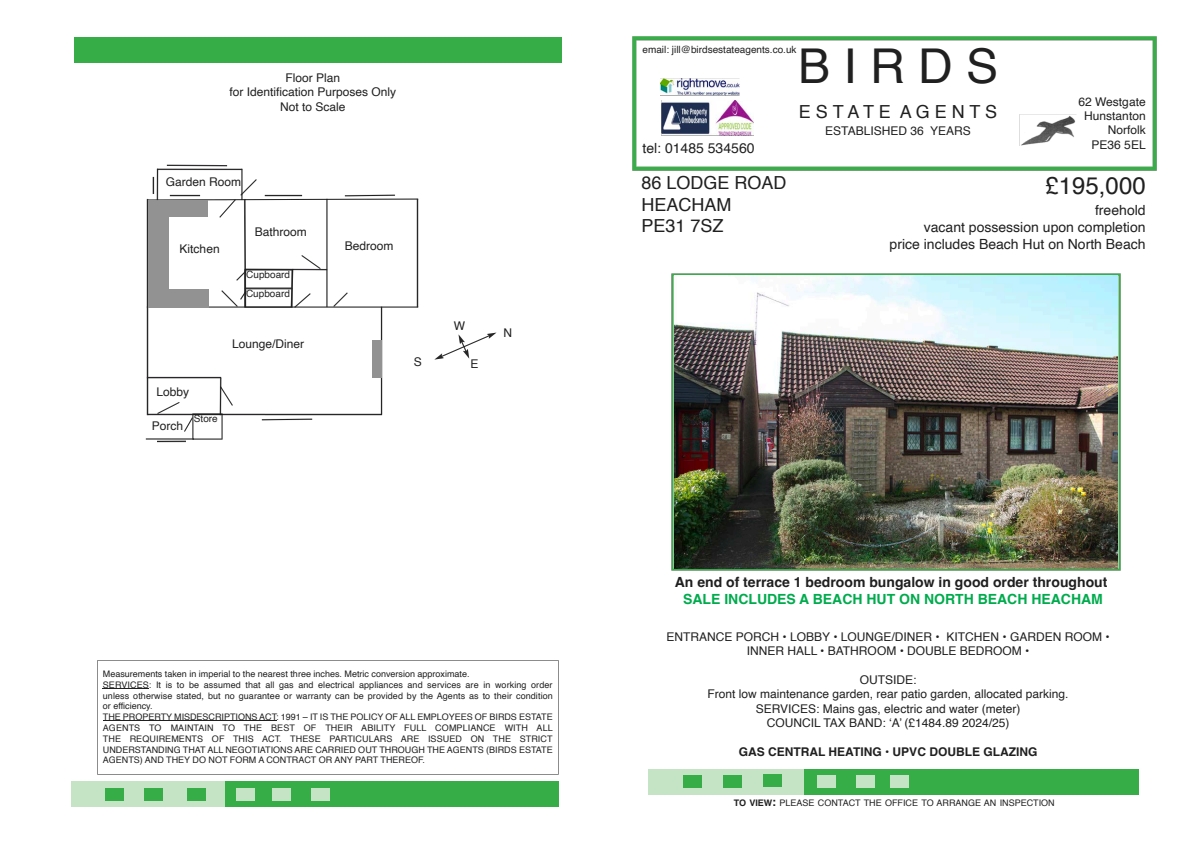
<style>
.page{position:relative;width:1191px;height:842px;background:#fff}
.page>*{position:absolute;margin:0;border:0;box-sizing:border-box;transform-origin:0 0}
.t1{font:48px "Helvetica";color:#212021}
.t2{font:24px "Helvetica";color:#212021}
.t3{font:18px/21.6px "Helvetica";color:#212021}
.t4{font:14px/16.8px "Helvetica";color:#212021;text-align:right}
.t5{font:700 14px "Helvetica";color:#212021}
.t6{font:700 14px "Helvetica";color:#00ab4d}
.t7{font:12px/14.4px "Helvetica";color:#212021;text-align:center}
.t8{font:700 12px "Helvetica";color:#212021}
.t9{font:10px/19px "Helvetica";color:#212021}
.t10{font:9px/10.8px "Helvetica";color:#212021}
.s1{font-weight:700}
.s2{font-weight:700;font-size:12px}
</style>
<div class="page">
<div style="left:225px;top:781px;width:334px;height:26px;background:#37ad47"></div>
<div style="left:72px;top:781px;width:153px;height:26px;background:#c5e4c6"></div>
<div style="left:187px;top:788px;width:18px;height:12px;background:#37ad47"></div>
<div style="left:144px;top:788px;width:18px;height:12px;background:#37ad47"></div>
<div style="left:105px;top:788px;width:18px;height:12px;background:#37ad47"></div>
<div style="left:236px;top:788px;width:18px;height:12px;background:#c5e4c6"></div>
<div style="left:272px;top:788px;width:18px;height:12px;background:#c5e4c6"></div>
<div style="left:312px;top:788px;width:18px;height:12px;background:#c5e4c6"></div>
<div style="left:74px;top:37px;width:487px;height:26px;background:#37ad47"></div>
<img style="left:97px;top:660px;width:462px;height:115px">
<hr style="left:103px;top:688px;width:46px;height:1px;background:#212021">
<hr style="left:103px;top:721px;width:173px;height:1px;background:#212021">
<img style="left:632px;top:36px;width:525px;height:135px">
<img style="left:671px;top:273px;width:449px;height:298px">
<img style="left:674px;top:276px;width:443px;height:292px">
<div style="left:803px;top:769px;width:335px;height:26px;background:#37ad47"></div>
<div style="left:648px;top:769px;width:155px;height:26px;background:#c5e4c6"></div>
<div style="left:683px;top:775px;width:18px;height:12px;background:#37ad47"></div>
<div style="left:723px;top:775px;width:18px;height:12px;background:#37ad47"></div>
<div style="left:763px;top:775px;width:18px;height:12px;background:#37ad47"></div>
<div style="left:890px;top:776px;width:18px;height:12px;background:#c5e4c6"></div>
<div style="left:856px;top:776px;width:18px;height:12px;background:#c5e4c6"></div>
<div style="left:817px;top:776px;width:18px;height:12px;background:#c5e4c6"></div>
<img style="left:660px;top:78px;width:79px;height:17px">
<img style="left:1019px;top:114px;width:57px;height:32px">
<img style="left:661px;top:100px;width:92px;height:35px">
<img style="left:149px;top:413px;width:231px;height:3px">
<img style="left:149px;top:198px;width:267px;height:3px">
<img style="left:146px;top:198px;width:3px;height:218px">
<img style="left:380px;top:306px;width:3px;height:110px">
<img style="left:416px;top:198px;width:3px;height:110px">
<img style="left:325px;top:198px;width:3px;height:110px">
<img style="left:243px;top:198px;width:4px;height:110px">
<img style="left:294px;top:268px;width:34px;height:3px">
<div style="left:148px;top:289px;width:60px;height:18px;background:#929292"></div>
<div style="left:148px;top:200px;width:20px;height:95px;background:#929292"></div>
<div style="left:167px;top:200px;width:41px;height:17px;background:#929292"></div>
<img style="left:146px;top:376px;width:73px;height:3px">
<img style="left:219px;top:376px;width:3px;height:37px">
<img style="left:156px;top:171px;width:3px;height:29px">
<img style="left:240px;top:171px;width:3px;height:30px">
<img style="left:156px;top:168px;width:87px;height:3px">
<img style="left:244px;top:268px;width:49px;height:19px">
<img style="left:244px;top:287px;width:49px;height:21px">
<div style="left:372px;top:340px;width:10px;height:38px;background:#929292"></div>
<img style="left:192px;top:413px;width:31px;height:27px">
<img style="left:145px;top:437px;width:50px;height:3px">
<img style="left:220px;top:290px;width:19px;height:18px">
<img style="left:236px;top:268px;width:12px;height:14px">
<svg style="left:240px;top:288px;width:8px;height:13px"></svg>
<img style="left:219px;top:385px;width:14px;height:22px">
<img style="left:156px;top:402px;width:24px;height:13px">
<img style="left:184px;top:416px;width:10px;height:17px">
<img style="left:293px;top:293px;width:19px;height:15px">
<img style="left:300px;top:255px;width:22px;height:16px">
<img style="left:331px;top:292px;width:18px;height:16px">
<img style="left:218px;top:198px;width:19px;height:20px">
<img style="left:240px;top:177px;width:17px;height:20px">
<img style="left:169px;top:194px;width:32px;height:3px">
<img style="left:261px;top:418px;width:52px;height:3px">
<img style="left:344px;top:194px;width:51px;height:3px">
<img style="left:264px;top:194px;width:39px;height:3px">
<img style="left:166px;top:164px;width:62px;height:3px">
<img style="left:152px;top:176px;width:3px;height:18px">
<img style="left:157px;top:440px;width:29px;height:3px">
<img style="left:434px;top:332px;width:63px;height:28px">
<img style="left:455px;top:332px;width:18px;height:28px">
<h3 class="t7" style="left:229px;top:72px;width:168px">Floor Plan<br>for Identification Purposes Only<br>Not to Scale</h3>
<h3 class="t7" style="left:166px;top:176px;width:77px">Garden Room</h3>
<h3 class="t7" style="left:180px;top:243px;width:42px">Kitchen</h3>
<h3 class="t7" style="left:255px;top:225px;width:54px">Bathroom</h3>
<h3 class="t7" style="left:156px;top:386px;width:34px">Lobby</h3>
<h3 class="t7" style="left:152px;top:419px;width:33px">Porch</h3>
<p class="t9" style="left:194px;top:410px;width:25px">Store</p>
<p class="t9" style="left:246px;top:266px;width:46px">Cupboard<br>Cupboard</p>
<h3 class="t7" style="left:232px;top:337px;width:74px">Lounge/Diner</h3>
<h3 class="t7" style="left:345px;top:239px;width:50px">Bedroom</h3>
<h3 class="t7" style="left:414px;top:355px;width:10px">S</h3>
<h3 class="t7" style="left:454px;top:319px;width:13px">W</h3>
<h3 class="t7" style="left:470px;top:357px;width:10px">E</h3>
<h3 class="t7" style="left:503px;top:326px;width:10px">N</h3>
<p class="t10" style="left:103px;top:669px;width:451px">Measurements taken in imperial to the nearest three inches. Metric conversion approximate.<br>SERVICES: It is to be assumed that all gas and electrical appliances and services are in working order unless otherwise stated, but no guarantee or warranty can be provided by the Agents as to their condition or efficiency.<br>THE PROPERTY MISDESCRIPTIONS ACT: 1991 – IT IS THE POLICY OF ALL EMPLOYEES OF BIRDS ESTATE AGENTS TO MAINTAIN TO THE BEST OF THEIR ABILITY FULL COMPLIANCE WITH ALL THE REQUIREMENTS OF THIS ACT. THESE PARTICULARS ARE ISSUED ON THE STRICT UNDERSTANDING THAT ALL NEGOTIATIONS ARE CARRIED OUT THROUGH THE AGENTS (BIRDS ESTATE AGENTS) AND THEY DO NOT FORM A CONTRACT OR ANY PART THEREOF.</p>
<p class="t9" style="left:642px;top:41px;width:156px">email: jill@birdsestateagents.co.uk</p>
<h1 class="t1" style="left:798px;top:46px;width:202px">B I R D S</h1>
<h3 class="t3" style="left:799px;top:102px;width:200px">E S T A T E A G E N T S</h3>
<h3 class="t7" style="left:825px;top:125px;width:147px">ESTABLISHED 36 YEARS</h3>
<h3 class="t7" style="left:1078px;top:95px;width:69px;text-align:right">62 Westgate<br>Hunstanton<br>Norfolk<br>PE36 5EL</h3>
<h3 class="t4" style="left:642px;top:140px;width:114px">tel: 01485 534560</h3>
<h3 class="t3" style="left:641px;top:173px;width:147px">86 LODGE ROAD<br>HEACHAM<br>PE31 7SZ</h3>
<h2 class="t2" style="left:1045px;top:176px;width:102px">£195,000</h2>
<h3 class="t4" style="left:889px;top:203px;width:258px">freehold<br>vacant possession upon completion<br>price includes Beach Hut on North Beach</h3>
<h3 class="t5" style="left:675px;top:576px;width:434px">An end of terrace 1 bedroom bungalow in good order throughout</h3>
<h3 class="t6" style="left:683px;top:593px;width:421px">SALE INCLUDES A BEACH HUT ON NORTH BEACH HEACHAM</h3>
<h3 class="t7" style="left:666px;top:630px;width:444px">ENTRANCE PORCH • LOBBY • LOUNGE/DINER • KITCHEN • GARDEN ROOM •<br>INNER HALL • BATHROOM • DOUBLE BEDROOM •</h3>
<h3 class="t7" style="left:707px;top:673px;width:362px">OUTSIDE:<br>Front low maintenance garden, rear patio garden, allocated parking.<br>SERVICES: Mains gas, electric and water (meter)<br>COUNCIL TAX BAND: ‘A’ (£1484.89 2024/25)</h3>
<h3 class="t8" style="left:739px;top:746px;width:300px">GAS CENTRAL HEATING • UPVC DOUBLE GLAZING</h3>
<p class="t10" style="left:733px;top:798px;width:322px"><span class="s1">TO VIEW</span><span class="s2">:</span> PLEASE CONTACT THE OFFICE TO ARRANGE AN INSPECTION</p>
</div>
